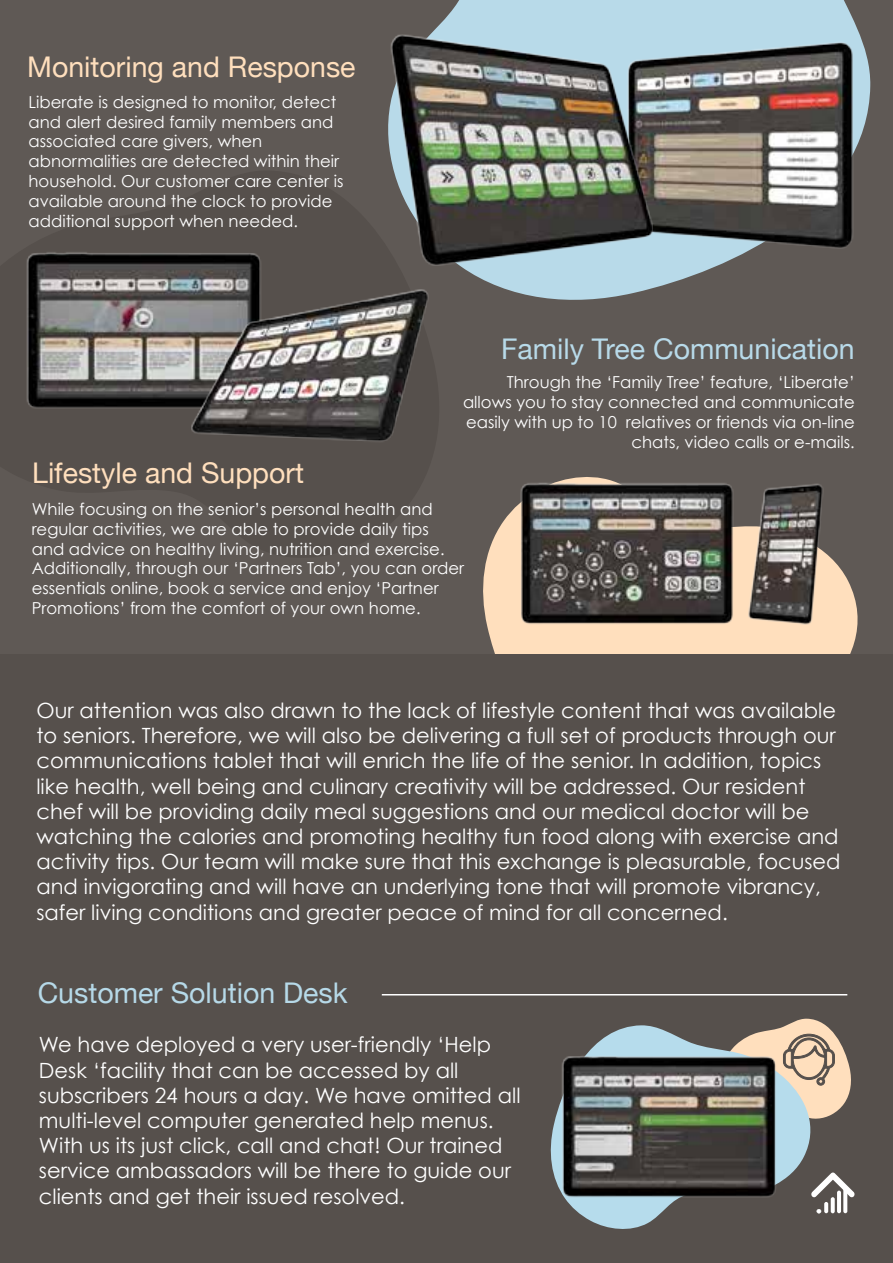
<style>
.page{position:relative;width:893px;height:1263px;background:#56504c}
.page>*{position:absolute;margin:0;border:0;box-sizing:border-box;transform-origin:0 0}
.t1{font:28.5px "Helvetica Neue";color:#ffdfbd}
.t2{font:28.5px "Helvetica Neue";color:#b8dae9}
.t3{font:28.5px "Helvetica Neue";color:#b6d9e8}
.t4{font:21px/25.2px "Century Gothic";color:#fff}
.t5{font:16.5px/19.8px "Century Gothic";color:#fff}
</style>
<div class="page">
<div style="left:0;top:0;width:893px;height:653px;background:#5f5955"></div>
<svg style="left:437px;top:0;width:434px;height:300px;fill:#b8dae9"></svg>
<img style="left:665px;top:37px;width:205px;height:216px">
<img style="left:388px;top:27px;width:277px;height:245px">
<svg style="left:819px;top:1172px;width:36px;height:25px"></svg>
<svg style="left:824px;top:1201px;width:4px;height:12px"></svg>
<svg style="left:831px;top:1197px;width:4px;height:16px"></svg>
<hr style="left:837px;top:1190px;width:4px;height:23px;background:#fff;border-radius:2px">
<svg style="left:843px;top:1187px;width:4px;height:26px"></svg>
<hr style="left:382px;top:994px;width:465px;height:1px;background:#fff">
<svg style="left:550px;top:1025px;width:269px;height:204px"></svg>
<img style="left:557px;top:1049px;width:227px;height:155px">
<svg style="left:719px;top:1018px;width:132px;height:102px"></svg>
<svg style="left:388px;top:170px;width:57px;height:130px"></svg>
<svg style="left:483px;top:477px;width:375px;height:176px;fill:#ffdfbd"></svg>
<img style="left:27px;top:252px;width:233px;height:156px">
<img style="left:187px;top:282px;width:247px;height:159px">
<img style="left:519px;top:480px;width:216px;height:145px">
<img style="left:744px;top:482px;width:82px;height:143px">
<h1 class="t1" style="left:27px;top:47px;width:330px">Monitoring and Response</h1>
<p class="t5" style="left:29px;top:92px;width:316px">Liberate is designed to monitor, detect and alert desired family members and associated care givers, when abnormalities are detected within their household. Our customer care center is available around the clock to provide additional support when needed.</p>
<h1 class="t2" style="left:501px;top:328px;width:355px">Family Tree Communication</h1>
<p class="t5" style="left:463px;top:372px;width:393px;text-align:right">Through the ‘Family Tree’ feature, ‘Liberate’ allows you to stay connected and communicate easily with up to 10 relatives or friends via on-line chats, video calls or e-mails.</p>
<h1 class="t1" style="left:32px;top:452px;width:273px">Lifestyle and Support</h1>
<p class="t5" style="left:32px;top:499px;width:434px">While focusing on the senior’s personal health and regular activities, we are able to provide daily tips and advice on healthy living, nutrition and exercise.<br>Additionally, through our ‘Partners Tab’, you can order essentials online, book a service and enjoy ‘Partner Promotions’ from the comfort of your own home.</p>
<p class="t4" style="left:36px;top:697px;width:806px">Our attention was also drawn to the lack of lifestyle content that was available to seniors. Therefore, we will also be delivering a full set of products through our communications tablet that will enrich the life of the senior. In addition, topics like health, well being and culinary creativity will be addressed. Our resident chef will be providing daily meal suggestions and our medical doctor will be watching the calories and promoting healthy fun food along with exercise and activity tips. Our team will make sure that this exchange is pleasurable, focused and invigorating and will have an underlying tone that will promote vibrancy, safer living conditions and greater peace of mind for all concerned.</p>
<h1 class="t3" style="left:38px;top:972px;width:311px">Customer Solution Desk</h1>
<p class="t4" style="left:39px;top:1032px;width:483px">We have deployed a very user-friendly ‘Help Desk ‘facility that can be accessed by all subscribers 24 hours a day. We have omitted all multi-level computer generated help menus.<br>With us its just click, call and chat! Our trained service ambassadors will be there to guide our clients and get their issued resolved.</p>
</div>
